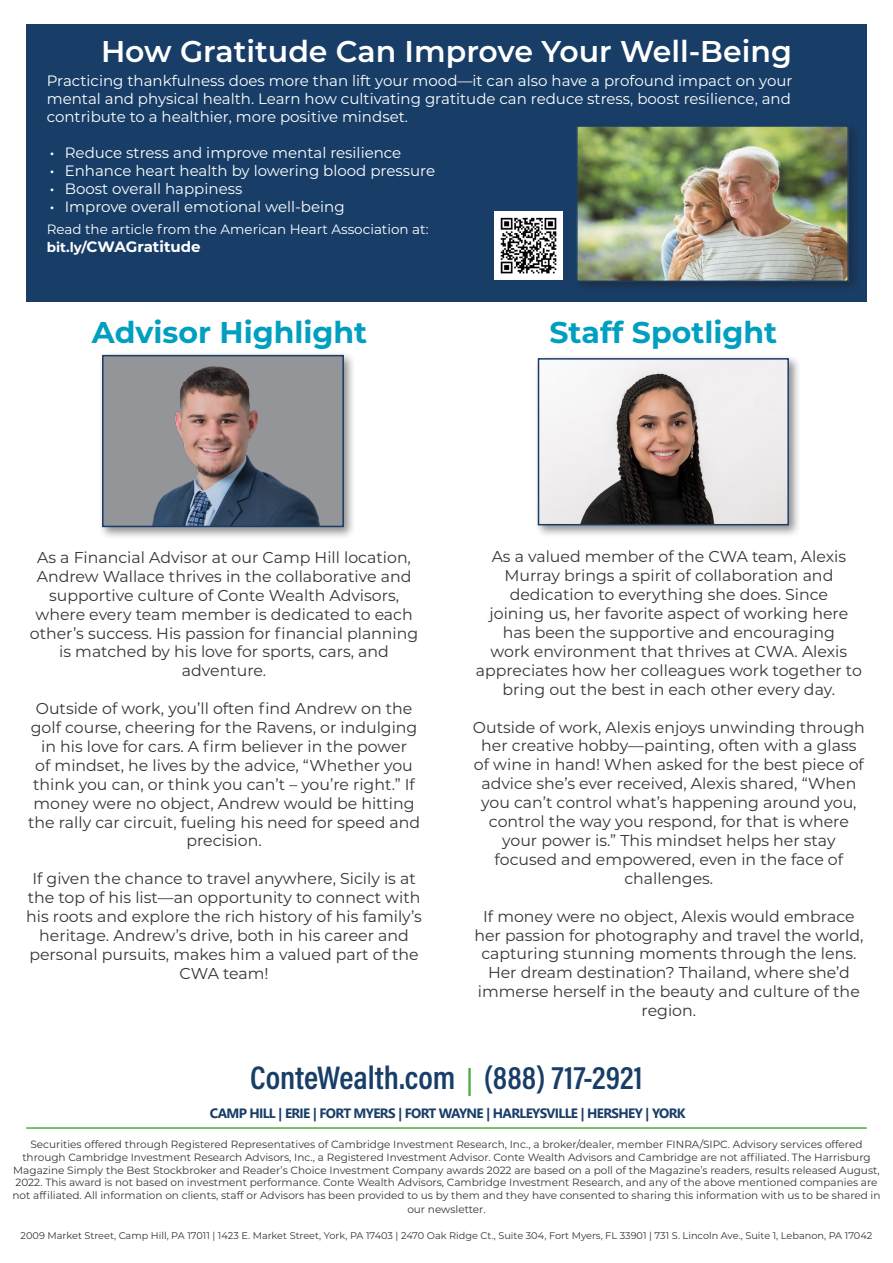
<style>
.page{position:relative;width:893px;height:1263px;background:#fff}
.page>*{position:absolute;margin:0;border:0;box-sizing:border-box;transform-origin:0 0}
.t1{font:600 33px "Acumin Pro Cond";color:#183e68}
.Left_Justify{font:600 30px "Montserrat";color:#fff}
.Left_Justify-2{font:700 30px "Montserrat";color:#009fc0}
.Left_Justify-3{font:15.75px/18.9px "Montserrat";color:#363536;text-align:center}
.Left_Justify-4{font:15px/18px "Montserrat";color:#fff;text-align:justify}
.Left_Justify-5{font:700 15px "Montserrat";color:#fff}
.t2{font:700 13.5px "Segoe UI";letter-spacing:-.05em;color:#183e68}
.Left_Justify-6{font:13.5px "Montserrat";color:#fff}
.Center{font:10.5px/12.6px "Montserrat";color:#363536;text-align:center}
.Center-2{font:9.75px "Montserrat";color:#363536}
.s1{font-weight:500}
.s2{font-size:13.5px}
.s3{font-size:27px;color:#4eaa3c}
</style>
<div class="page">
<div style="left:98px;top:351px;width:258px;height:188px;background:#231f20;opacity:.5"></div>
<img style="left:105px;top:358px;width:236px;height:166px">
<div style="left:102px;top:355px;width:242px;height:172px;border:2px solid #183e68"></div>
<div style="left:534px;top:354px;width:267px;height:184px;background:#231f20;opacity:.5"></div>
<img style="left:541px;top:361px;width:245px;height:161px">
<div style="left:538px;top:358px;width:251px;height:167px;border:2px solid #183e68"></div>
<hr style="left:26px;top:1127px;width:841px;height:2px;background:#4eaa3c">
<div style="left:26px;top:24px;width:841px;height:278px;background:#183e68"></div>
<div style="left:572px;top:121px;width:289px;height:174px;background:#231f20;opacity:.5"></div>
<img style="left:579px;top:128px;width:267px;height:151px">
<div style="left:576px;top:125px;width:273px;height:157px;border:2px solid #183e68"></div>
<img style="left:494px;top:212px;width:68px;height:67px">
<p class="Left_Justify" style="left:101px;top:30px;width:692px">How Gratitude Can Improve Your Well-Being</p>
<p class="Left_Justify-4" style="left:47px;top:71px;width:747px">Practicing thankfulness does more than lift your mood—it can also have a profound impact on your mental and physical health. Learn how cultivating gratitude can reduce stress, boost resilience, and contribute to a healthier, more positive mindset.</p>
<p class="Left_Justify-4" style="left:50px;top:143px;width:353px"><span class="s1">•</span> Reduce stress and improve mental resilience</p>
<p class="Left_Justify-4" style="left:50px;top:161px;width:387px"><span class="s1">•</span> Enhance heart health by lowering blood pressure</p>
<p class="Left_Justify-4" style="left:50px;top:179px;width:194px"><span class="s1">•</span> Boost overall happiness</p>
<p class="Left_Justify-4" style="left:50px;top:197px;width:296px"><span class="s1">•</span> Improve overall emotional well-being</p>
<p class="Left_Justify-6" style="left:47px;top:220px;width:383px">Read the article from the American Heart Association at:</p>
<p class="Left_Justify-5" style="left:47px;top:236px;width:155px"><span class="s2">bit.ly/</span>CWAGratitude</p>
<p class="Left_Justify-2" style="left:92px;top:311px;width:277px">Advisor Highlight</p>
<p class="Left_Justify-2" style="left:549px;top:311px;width:229px">Staff Spotlight</p>
<p class="Left_Justify-3" style="left:30px;top:547px;width:390px">As a Financial Advisor at our Camp Hill location, Andrew Wallace thrives in the collaborative and supportive culture of Conte Wealth Advisors, where every team member is dedicated to each other’s success. His passion for financial planning is matched by his love for sports, cars, and adventure.</p>
<p class="Left_Justify-3" style="left:28px;top:698px;width:394px">Outside of work, you’ll often find Andrew on the golf course, cheering for the Ravens, or indulging in his love for cars. A firm believer in the power<br>of mindset, he lives by the advice, “Whether you think you can, or think you can’t – you’re right.” If money were no object, Andrew would be hitting the rally car circuit, fueling his need for speed and precision.</p>
<p class="Left_Justify-3" style="left:26px;top:869px;width:397px">If given the chance to travel anywhere, Sicily is at the top of his list—an opportunity to connect with his roots and explore the rich history of his family’s heritage. Andrew’s drive, both in his career and personal pursuits, makes him a valued part of the CWA team!</p>
<p class="Left_Justify-3" style="left:476px;top:547px;width:388px">As a valued member of the CWA team, Alexis Murray brings a spirit of collaboration and dedication to everything she does. Since<br>joining us, her favorite aspect of working here has been the supportive and encouraging<br>work environment that thrives at CWA. Alexis appreciates how her colleagues work together to bring out the best in each other every day.</p>
<p class="Left_Justify-3" style="left:473px;top:717px;width:393px">Outside of work, Alexis enjoys unwinding through her creative hobby—painting, often with a glass of wine in hand! When asked for the best piece of advice she’s ever received, Alexis shared, “When you can’t control what’s happening around you, control the way you respond, for that is where your power is.” This mindset helps her stay focused and empowered, even in the face of challenges.</p>
<p class="Left_Justify-3" style="left:474px;top:906px;width:391px">If money were no object, Alexis would embrace her passion for photography and travel the world, capturing stunning moments through the lens.<br>Her dream destination? Thailand, where she’d immerse herself in the beauty and culture of the region.</p>
<p class="t1" style="left:250px;top:1056px;width:394px">ConteWealth.com <span class="s3">|</span> (888) 717-2921</p>
<p class="t2" style="left:210px;top:1100px;width:477px">CAMP HILL | ERIE | FORT MYERS | FORT WAYNE | HARLEYSVILLE | HERSHEY | YORK</p>
<p class="Center" style="left:12px;top:1138px;width:870px">Securities offered through Registered Representatives of Cambridge Investment Research, Inc., a broker/dealer, member FINRA/SIPC. Advisory services offered through Cambridge Investment Research Advisors, Inc., a Registered Investment Advisor. Conte Wealth Advisors and Cambridge are not affiliated. The Harrisburg Magazine Simply the Best Stockbroker and Reader’s Choice Investment Company awards 2022 are based on a poll of the Magazine’s readers, results released August, 2022. This award is not based on investment performance. Conte Wealth Advisors, Cambridge Investment Research, and any of the above mentioned companies are not affiliated. All information on clients, staff or Advisors has been provided to us by them and they have consented to sharing this information with us to be shared in</p>
<p class="Center" style="left:407px;top:1203px;width:80px">our newsletter.</p>
<p class="Center-2" style="left:21px;top:1229px;width:853px">2009 Market Street, Camp Hill, PA 17011 | 1423 E. Market Street, York, PA 17403 | 2470 Oak Ridge Ct., Suite 304, Fort Myers, FL 33901 | 731 S. Lincoln Ave., Suite 1, Lebanon, PA 17042</p>
</div>
